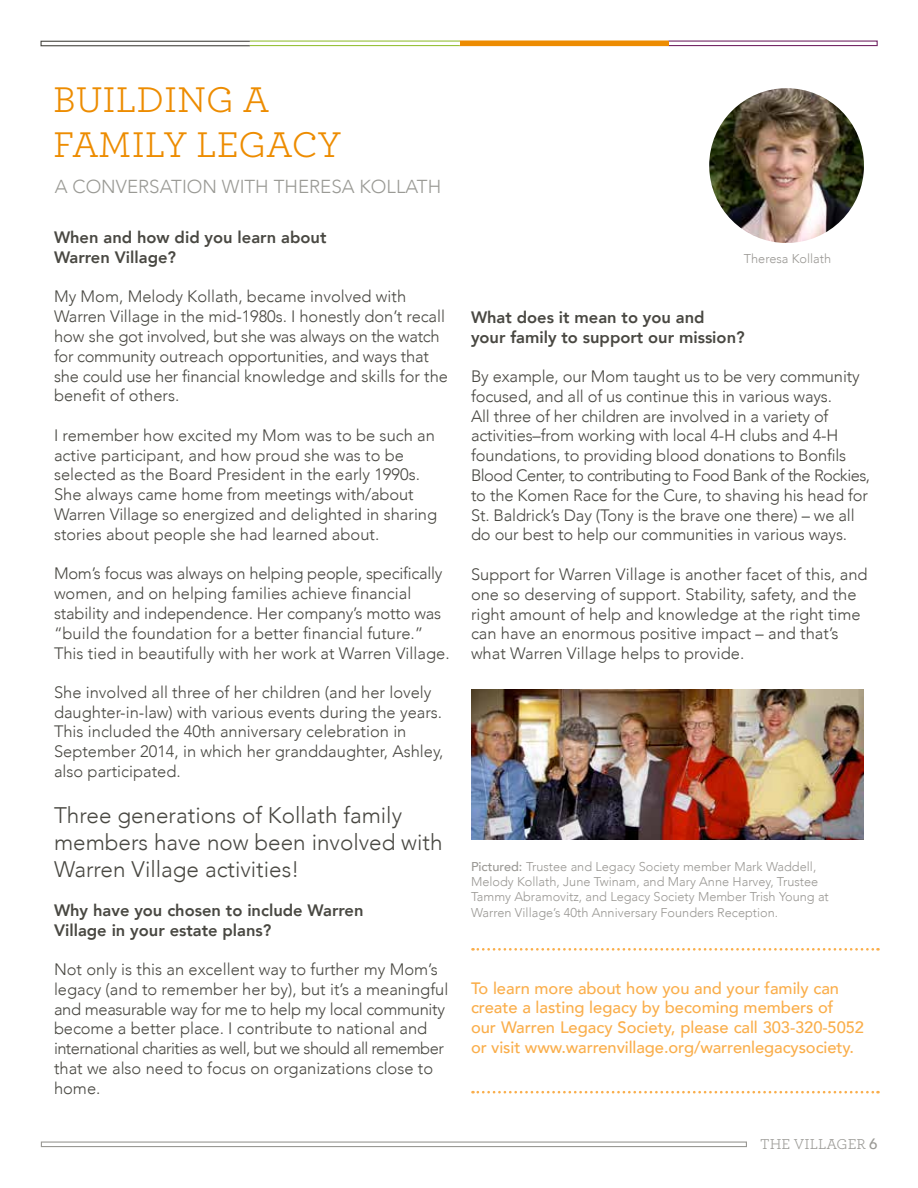
<style>
.page{position:relative;width:918px;height:1188px;background:#fff}
.page>*{position:absolute;margin:0;border:0;box-sizing:border-box;transform-origin:0 0}
.t1{font:37.5px/45px "Archer";color:#ed8c01}
.t2{font:300 22.5px/27px "Avenir";color:#494842}
.t3{font:300 18.75px "Avenir";color:#9a9a95}
.t4{font:300 16.5px/19.8px "Avenir";color:#494842}
.t5{font:500 16.5px/19.8px "Avenir";color:#faae4b}
.t6{font:800 16.5px/19.8px "Avenir";color:#494842}
.t7{font:15px "Archer";color:#9a9995}
.t8{font:300 12.75px/15.3px "Avenir";color:#9a9894}
.s1{font-weight:500}
.s2{font-family:"Avenir";font-weight:500}
</style>
<div class="page">
<hr style="left:460px;top:40px;width:208px;height:2px;background:#ed8c01">
<hr style="left:250px;top:40px;width:210px;height:2px;background:#98c23c">
<div style="left:668px;top:40px;width:210px;height:6px;border:1px solid #742966"></div>
<div style="left:40px;top:41px;width:210px;height:5px;border:1px solid #494842"></div>
<hr style="left:250px;top:45px;width:210px;height:1px;background:#98c23c">
<div style="left:460px;top:41px;width:208px;height:5px;background:#ed8c01"></div>
<img style="left:471px;top:690px;width:393px;height:150px">
<img style="left:709px;top:88px;width:155px;height:155px;border-radius:77px">
<div style="left:41px;top:1142px;width:706px;height:5px;border:1px solid #9a9995"></div>
<svg style="left:472px;top:1091px;width:407px;height:3px"></svg>
<svg style="left:472px;top:948px;width:407px;height:3px"></svg>
<h1 class="t1" style="left:53px;top:76px;width:290px">BUILDING A<br>FAMILY LEGACY</h1>
<p class="t3" style="left:55px;top:175px;width:388px">A CONVERSATION WITH THERESA KOLLATH</p>
<p class="t6" style="left:54px;top:227px;width:274px">When and how did you learn about<br>Warren Village?</p>
<p class="t4" style="left:54px;top:287px;width:396px">My Mom, Melody Kollath, became involved with Warren Village in the mid-1980s. I honestly don’t recall how she got involved, but she was always on the watch for community outreach opportunities, and ways that she could use her financial knowledge and skills for the benefit of others.</p>
<p class="t4" style="left:54px;top:425px;width:385px">I remember how excited my Mom was to be such an active participant, and how proud she was to be selected as the Board President in the early 1990s.<br>She always came home from meetings with/about Warren Village so energized and delighted in sharing stories about people she had learned about.</p>
<p class="t4" style="left:54px;top:564px;width:397px">Mom’s focus was always on helping people, specifically women, and on helping families achieve financial stability and independence. Her company’s motto was “build the foundation for a better financial future.” This tied in beautifully with her work at Warren Village.</p>
<p class="t4" style="left:54px;top:682px;width:391px">She involved all three of her children (and her lovely daughter-in-law) with various events during the years.<br>This included the 40th anniversary celebration in September 2014, in which her granddaughter, Ashley, also participated.</p>
<h2 class="t2" style="left:54px;top:802px;width:390px">Three generations of Kollath family members have now been involved with<br>Warren Village activities!</h2>
<p class="t6" style="left:54px;top:901px;width:311px">Why have you chosen to include Warren<br>Village in your estate plans?</p>
<p class="t4" style="left:54px;top:959px;width:396px">Not only is this an excellent way to further my Mom’s legacy (and to remember her by), but it’s a meaningful and measurable way for me to help my local community become a better place. I contribute to national and international charities as well, but we should all remember that we also need to focus on organizations close to home.</p>
<p class="t8" style="left:744px;top:251px;width:89px">Theresa Kollath</p>
<p class="t6" style="left:471px;top:307px;width:275px">What does it mean to you and<br>your family to support our mission?</p>
<p class="t4" style="left:471px;top:366px;width:401px">By example, our Mom taught us to be very community focused, and all of us continue this in various ways.<br>All three of her children are involved in a variety of activities–from working with local 4-H clubs and 4-H foundations, to providing blood donations to Bonfils Blood Center, to contributing to Food Bank of the Rockies, to the Komen Race for the Cure, to shaving his head for St. Baldrick’s Day (Tony is the brave one there) – we all do our best to help our communities in various ways.</p>
<p class="t4" style="left:471px;top:564px;width:398px">Support for Warren Village is another facet of this, and one so deserving of support. Stability, safety, and the right amount of help and knowledge at the right time can have an enormous positive impact – and that’s what Warren Village helps to provide.</p>
<p class="t8" style="left:471px;top:859px;width:359px"><span class="s1">Pictured:</span> Trustee and Legacy Society member Mark Waddell, Melody Kollath, June Twinam, and Mary Anne Harvey, Trustee Tammy Abramovitz, and Legacy Society Member Trish Young at Warren Village’s 40th Anniversary Founders Reception.</p>
<p class="t5" style="left:471px;top:977px;width:395px">To learn more about how you and your family can create a lasting legacy by becoming members of<br>our Warren Legacy Society, please call 303-320-5052 or visit www.warrenvillage.org/warrenlegacysociety.</p>
<p class="t7" style="left:760px;top:1134px;width:119px">THE VILLAGER <span class="s2">6</span></p>
</div>
